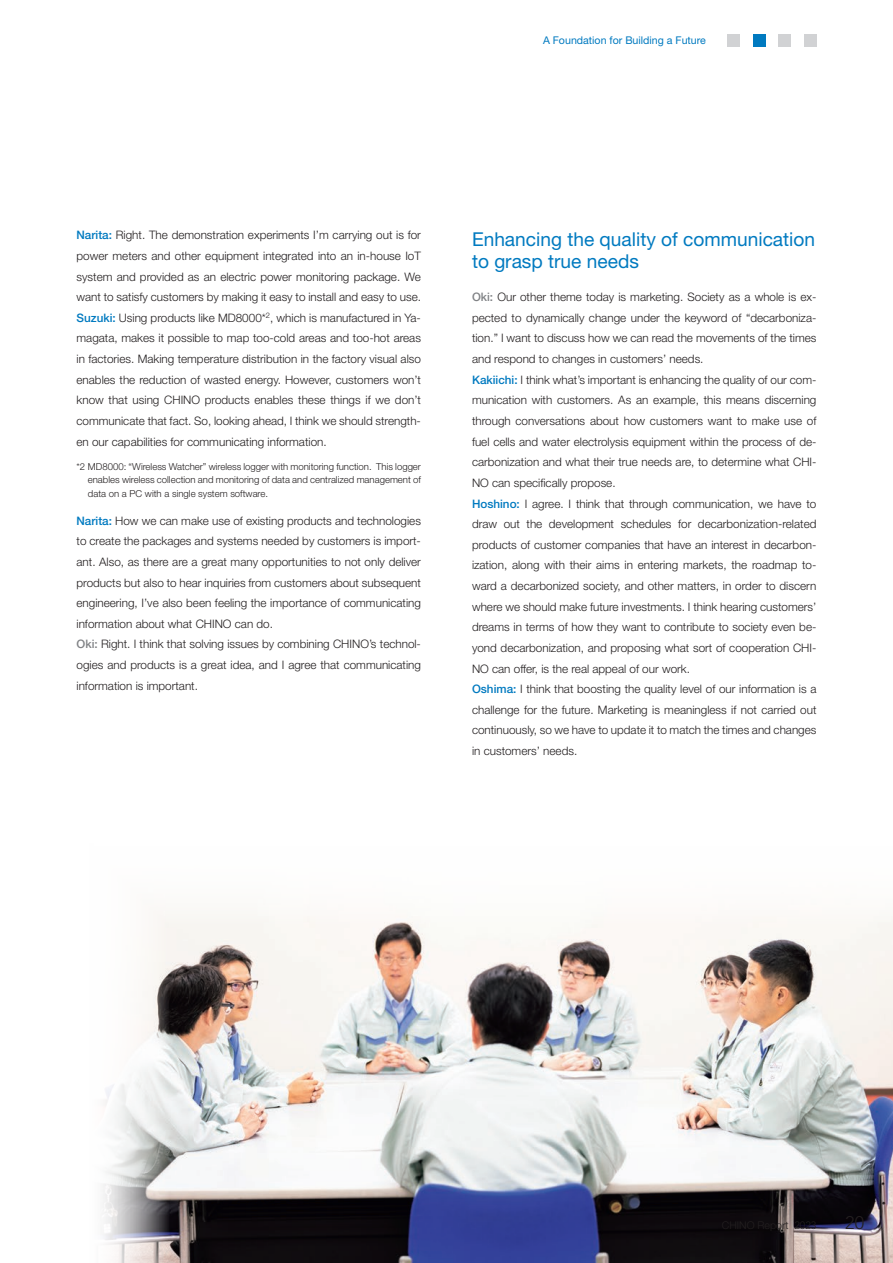
<style>
.page{position:relative;width:893px;height:1263px;background:#fff}
.page>*{position:absolute;margin:0;border:0;box-sizing:border-box;transform-origin:0 0}
.t1{font:19.2px/22.5px "Helvetica Neue LT Std";color:#007ac0}
.t2{font:300 18px "Avenir LT Std";color:#231f20}
.t3{font:300 11.7px/20.7px "Helvetica Neue LT Std";color:#231f20}
.t4{font:10.65px "Helvetica Neue LT Std";color:#007ac0}
.t5{font:300 9.6px/13.5px "Helvetica Neue LT Std";color:#231f20;text-align:justify}
.s1{font-weight:500;color:#007ac0}
.s2{font-weight:500;color:#808285}
</style>
<div class="page">
<img style="left:103px;top:914px;width:790px;height:349px">
<div style="left:804px;top:34px;width:12px;height:13px;background:#d1d2d4"></div>
<div style="left:778px;top:34px;width:13px;height:13px;background:#d1d2d4"></div>
<div style="left:753px;top:34px;width:12px;height:13px;background:#007ac0"></div>
<div style="left:727px;top:34px;width:13px;height:13px;background:#d1d2d4"></div>
<p class="t4" style="left:543px;top:34px;width:164px">A Foundation for Building a Future</p>
<p class="t3" style="left:77px;top:225px;width:346px;text-align:justify"><span class="s1">Narita:</span> Right. The demonstration experiments I’m carrying out is for power meters and other equipment integrated into an in-house IoT system and provided as an electric power monitoring package. We want to satisfy customers by making it easy to install and easy to use.<br><span class="s1">Suzuki:</span> Using products like MD8000*<sup>2</sup>, which is manufactured in Ya&shy;magata, makes it possible to map too-cold areas and too-hot areas in factories. Making temperature distribution in the factory visual also enables the reduction of wasted energy. However, customers won’t know that using CHINO products enables these things if we don’t communicate that fact. So, looking ahead, I think we should strength&shy;en our capabilities for communicating information.</p>
<p class="t5" style="left:88px;top:459px;width:335px;text-indent:-11px">*2 MD8000: “Wireless Watcher” wireless logger with monitoring function. This logger enables wireless collection and monitoring of data and centralized management of data on a PC with a single system software.</p>
<p class="t3" style="left:77px;top:510px;width:346px"><span class="s1">Narita:</span> How we can make use of existing products and technologies to create the packages and systems needed by customers is import&shy;ant. Also, as there are a great many opportunities to not only deliver products but also to hear inquiries from customers about subsequent engineering, I’ve also been feeling the importance of communicating information about what CHINO can do.<br><span class="s2">Oki:</span> Right. I think that solving issues by combining CHINO’s technol&shy;ogies and products is a great idea, and I agree that communicating information is important.</p>
<h1 class="t1" style="left:472px;top:227px;width:345px">Enhancing the quality of communication to grasp true needs</h1>
<p class="t3" style="left:472px;top:286px;width:346px"><span class="s2">Oki:</span> Our other theme today is marketing. Society as a whole is ex&shy;pected to dynamically change under the keyword of “decarboniza&shy;tion.” I want to discuss how we can read the movements of the times and respond to changes in customers’ needs.<br><span class="s1">Kakiichi:</span> I think what’s important is enhancing the quality of our com&shy;munication with customers. As an example, this means discerning through conversations about how customers want to make use of fuel cells and water electrolysis equipment within the process of de&shy;carbonization and what their true needs are, to determine what CHI-NO can specifically propose.<br><span class="s1">Hoshino:</span> I agree. I think that through communication, we have to draw out the development schedules for decarbonization-related products of customer companies that have an interest in decarbon&shy;ization, along with their aims in entering markets, the roadmap to&shy;ward a decarbonized society, and other matters, in order to discern where we should make future investments. I think hearing customers’ dreams in terms of how they want to contribute to society even be&shy;yond decarbonization, and proposing what sort of cooperation CHI-NO can offer, is the real appeal of our work.<br><span class="s1">Oshima:</span> I think that boosting the quality level of our information is a challenge for the future. Marketing is meaningless if not carried out continuously, so we have to update it to match the times and changes in customers’ needs.</p>
<h2 class="t2" style="left:845px;top:1212px;width:20px">20</h2>
</div>
